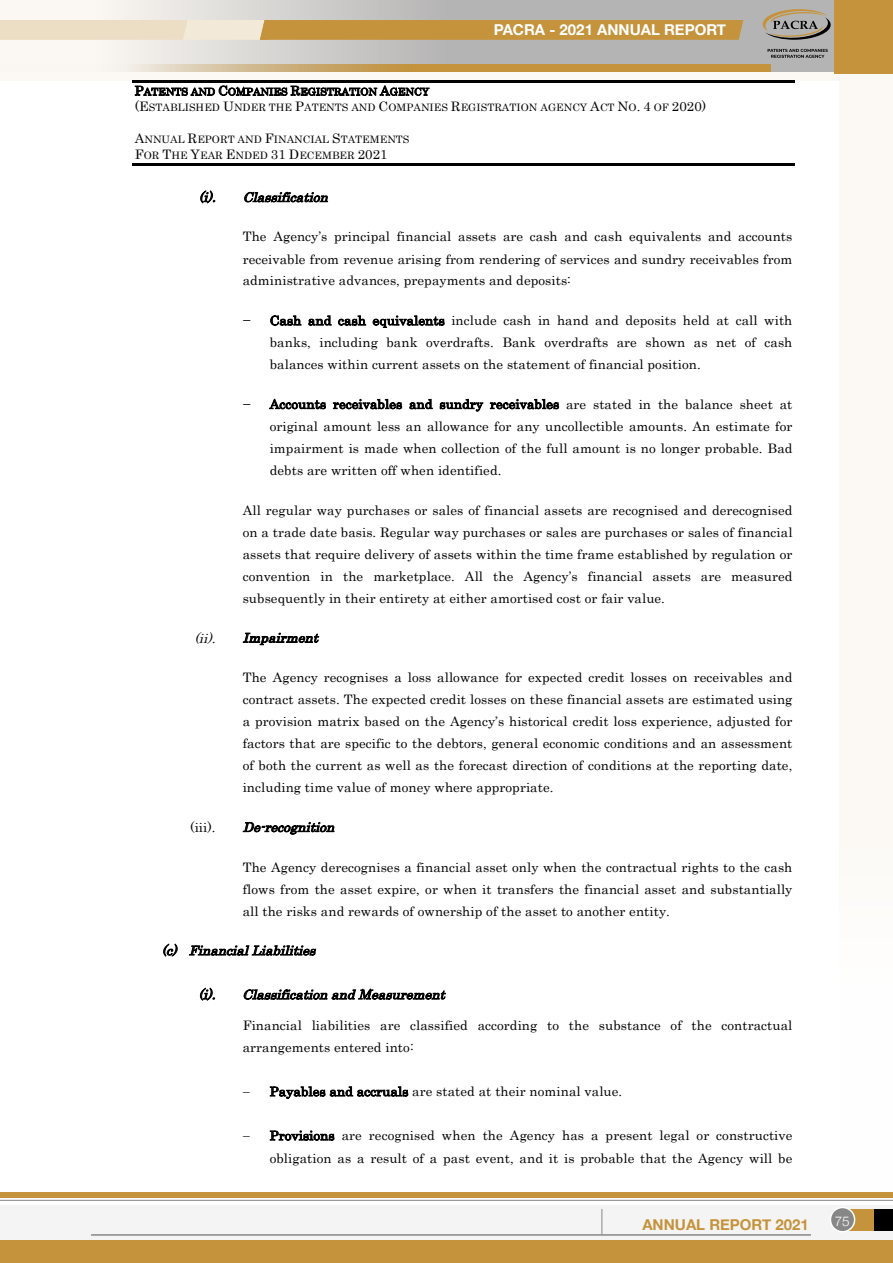
<style>
.page{position:relative;width:893px;height:1263px;background:#fcf9f4}
.page>*{position:absolute;margin:0;border:0;box-sizing:border-box;transform-origin:0 0}
.t1{font:700 15px "Helvetica Neue";color:#fff}
.t2{font:700 15px "Helvetica Neue";color:#c4933c}
.t3{font:300 13.5px "Helvetica Neue";color:#fff}
.t4{font:13.05px/22px "Century";letter-spacing:.005em;color:#000;text-align:justify}
.t5{font:italic 13.05px "Century";color:#000}
.t6{font:italic 12.75px "Century";color:#000;scale:1.05 1}
.t7{font:12.75px "Century";letter-spacing:.005em;color:#000;scale:1.05 1}
.t8{font:10.2px/16.2px "Century";letter-spacing:.005em;color:#000}
.t9{font:9.9px "Century";letter-spacing:.005em;color:#000;scale:1.05 1}
.s1{font-size:12.75px}
.s2{font-size:13.05px}
</style>
<div class="page">
<hr style="left:0;top:81px;width:1px;height:1182px;background:#fff">
<div style="left:1px;top:81px;width:838px;height:1182px;background:#fff"></div>
<svg style="left:141px;top:0;width:693px;height:72px;background:#c2c1c0"></svg>
<svg style="left:127px;top:64px;width:644px;height:8px;background:#caa35e"></svg>
<div style="left:0;top:1205px;width:893px;height:58px;background:#f5f4f4"></div>
<div style="left:0;top:1192px;width:893px;height:5px;background:#c4933c"></div>
<hr style="left:451px;top:1200px;width:442px;height:1px;background:#878787">
<hr style="left:0;top:1200px;width:451px;height:1px;background:#878787">
<div style="left:847px;top:1209px;width:46px;height:21px;background:#c4933c"></div>
<div style="left:830px;top:1207px;width:25px;height:25px;background:#878787;border-radius:50%"></div>
<div style="left:830px;top:1207px;width:25px;height:25px;border:1px solid #fff;border-radius:50%"></div>
<div style="left:874px;top:1209px;width:19px;height:21px;background:#000"></div>
<hr style="left:91px;top:1234px;width:720px;height:2px;background:#878787">
<svg style="left:601px;top:1209px;width:1px;height:25px"></svg>
<div style="left:834px;top:0;width:59px;height:73px;background:#c4933c"></div>
<svg style="left:768px;top:49px;width:60px;height:9px"></svg>
<div style="left:0;top:1240px;width:893px;height:23px;background:#c4933c"></div>
<svg style="left:0;top:20px;width:743px;height:20px;background:#d2ae6f"></svg>
<svg style="left:763px;top:9px;width:68px;height:31px;background:#9e968a"></svg>
<hr style="left:133px;top:80px;width:662px;height:2px;background:#000">
<hr style="left:133px;top:163px;width:662px;height:3px;background:#000">
<p class="t1" style="left:494px;top:18px;width:234px">PACRA - 2021 ANNUAL REPORT</p>
<p class="t9" style="left:135px;top:83px;width:282px"><span class="s1">P</span>ATENTS AND <span class="s1">C</span>OMPANIES <span class="s1">R</span>EGISTRATION <span class="s1">A</span>GENCY</p>
<p class="t8" style="left:135px;top:99px;width:573px"><span class="s2">(E</span>STABLISHED <span class="s2">U</span>NDER THE <span class="s2">P</span>ATENTS AND <span class="s2">C</span>OMPANIES <span class="s2">R</span>EGISTRATION AGENCY <span class="s2">A</span>CT <span class="s2">N</span>O<span class="s2">. 4</span> OF <span class="s2">2020)</span></p>
<p class="t8" style="left:135px;top:130px;width:276px"><span class="s2">A</span>NNUAL <span class="s2">R</span>EPORT AND <span class="s2">F</span>INANCIAL <span class="s2">S</span>TATEMENTS<br><span class="s2">F</span>OR <span class="s2">T</span>HE <span class="s2">Y</span>EAR <span class="s2">E</span>NDED <span class="s2">31 D</span>ECEMBER <span class="s2">2021</span></p>
<p class="t6" style="left:199px;top:186px;width:22px">(i).</p>
<p class="t6" style="left:243px;top:186px;width:87px">Classification</p>
<p class="t4" style="left:243px;top:224px;width:551px">The Agency’s principal financial assets are cash and cash equivalents and accounts receivable from revenue arising from rendering of services and sundry receivables from administrative advances, prepayments and deposits:</p>
<p class="t4" style="left:243px;top:308px;width:10px">−</p>
<p class="t4" style="left:270px;top:308px;width:524px"><span class="s1">Cash and cash equivalents</span> include cash in hand and deposits held at call with banks, including bank overdrafts. Bank overdrafts are shown as net of cash balances within current assets on the statement of financial position.</p>
<p class="t4" style="left:243px;top:392px;width:10px">−</p>
<p class="t7" style="left:270px;top:393px;width:499px">Accounts receivables and sundry receivables <span class="s2">are stated in the balance sheet at</span></p>
<p class="t4" style="left:270px;top:414px;width:524px">original amount less an allowance for any uncollectible amounts. An estimate for impairment is made when collection of the full amount is no longer probable. Bad debts are written off when identified.</p>
<p class="t4" style="left:243px;top:498px;width:551px">All regular way purchases or sales of financial assets are recognised and derecognised on a trade date basis. Regular way purchases or sales are purchases or sales of financial assets that require delivery of assets within the time frame established by regulation or convention in the marketplace. All the Agency’s financial assets are measured subsequently in their entirety at either amortised cost or fair value.</p>
<p class="t5" style="left:194px;top:627px;width:28px">(ii).</p>
<p class="t6" style="left:243px;top:627px;width:78px">Impairment</p>
<p class="t4" style="left:243px;top:665px;width:551px">The Agency recognises a loss allowance for expected credit losses on receivables and contract assets. The expected credit losses on these financial assets are estimated using a provision matrix based on the Agency’s historical credit loss experience, adjusted for factors that are specific to the debtors, general economic conditions and an assessment of both the current as well as the forecast direction of conditions at the reporting date, including time value of money where appropriate.</p>
<p class="t4" style="left:190px;top:815px;width:27px">(iii).</p>
<p class="t6" style="left:243px;top:816px;width:93px">De-recognition</p>
<p class="t4" style="left:243px;top:855px;width:551px">The Agency derecognises a financial asset only when the contractual rights to the cash flows from the asset expire, or when it transfers the financial asset and substantially all the risks and rewards of ownership of the asset to another entity.</p>
<p class="t6" style="left:162px;top:940px;width:152px">(c) FinancialLiabilities</p>
<p class="t6" style="left:199px;top:984px;width:22px">(i).</p>
<p class="t6" style="left:242px;top:984px;width:199px">ClassificationandMeasurement</p>
<p class="t4" style="left:243px;top:1013px;width:551px">Financial liabilities are classified according to the substance of the contractual arrangements entered into:</p>
<p class="t4" style="left:270px;top:1079px;width:354px"><span class="s1">Payables and accruals</span> are stated at their nominal value.</p>
<p class="t4" style="left:270px;top:1123px;width:524px"><span class="s1">Provisions</span> are recognised when the Agency has a present legal or constructive obligation as a result of a past event, and it is probable that the Agency will be</p>
<p class="t2" style="left:642px;top:1212px;width:168px">ANNUAL REPORT 2021</p>
<p class="t3" style="left:835px;top:1210px;width:17px">75</p>
</div>
